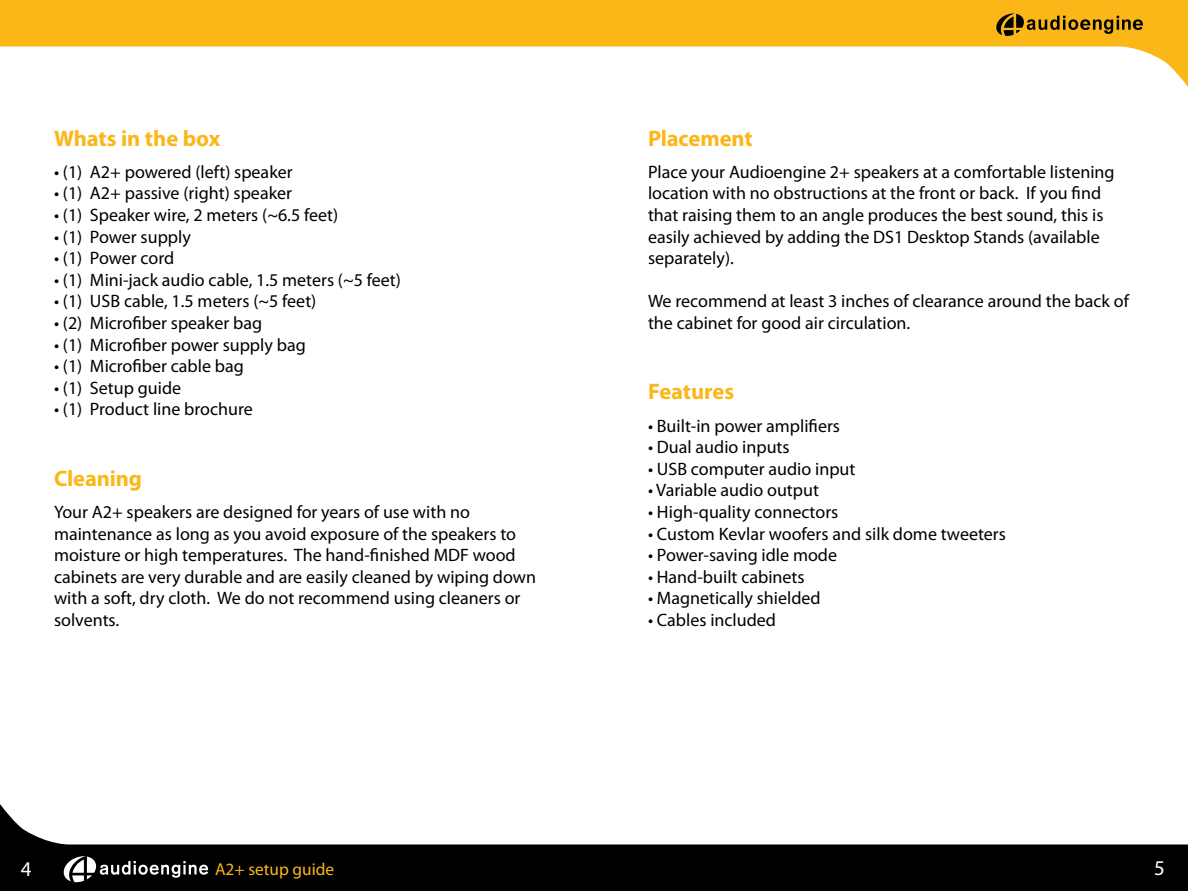
<style>
.page{position:relative;width:1188px;height:891px;background:#fff}
.page>*{position:absolute;margin:0;border:0;box-sizing:border-box;transform-origin:0 0}
.t1{font:700 22.5px "Myriad Pro";letter-spacing:-.005em;color:#fbb718}
.t2{font:21px "Myriad Pro";color:#fff}
.t3{font:18px/21.6px "Myriad Pro";color:#000}
.t4{font:17.25px "Myriad Pro";color:#fbb718}
</style>
<div class="page">
<svg style="left:0;top:804px;width:1188px;height:87px;fill:#000"></svg>
<svg style="left:0;top:0;width:1188px;height:87px;fill:#fbb718"></svg>
<svg style="left:62px;top:855px;width:146px;height:27px"></svg>
<svg style="left:996px;top:13px;width:147px;height:23px;background:#b28211"></svg>
<p class="t1" style="left:54px;top:123px;width:168px">Whats in the box</p>
<p class="t3" style="left:54px;top:161px;width:240px">• (1) A2+ powered (left) speaker</p>
<p class="t3" style="left:54px;top:182px;width:240px">• (1) A2+ passive (right) speaker</p>
<p class="t3" style="left:54px;top:204px;width:286px">• (1) Speaker wire, 2 meters (~6.5 feet)</p>
<p class="t3" style="left:54px;top:225px;width:138px">• (1) Power supply</p>
<p class="t3" style="left:54px;top:247px;width:122px">• (1) Power cord</p>
<p class="t3" style="left:54px;top:269px;width:348px">• (1) Mini-jack audio cable, 1.5 meters (~5 feet)</p>
<p class="t3" style="left:54px;top:290px;width:264px">• (1) USB cable, 1.5 meters (~5 feet)</p>
<p class="t3" style="left:54px;top:312px;width:210px">• (2) Microfiber speaker bag</p>
<p class="t3" style="left:54px;top:333px;width:253px">• (1) Microfiber power supply bag</p>
<p class="t3" style="left:54px;top:355px;width:191px">• (1) Microfiber cable bag</p>
<p class="t3" style="left:54px;top:377px;width:129px">• (1) Setup guide</p>
<p class="t3" style="left:54px;top:398px;width:200px">• (1) Product line brochure</p>
<p class="t1" style="left:54px;top:464px;width:90px">Cleaning</p>
<p class="t3" style="left:54px;top:501px;width:484px">Your A2+ speakers are designed for years of use with no maintenance as long as you avoid exposure of the speakers to moisture or high temperatures. The hand-finished MDF wood cabinets are very durable and are easily cleaned by wiping down with a soft, dry cloth. We do not recommend using cleaners or solvents.</p>
<p class="t1" style="left:648px;top:123px;width:106px">Placement</p>
<p class="t3" style="left:648px;top:161px;width:468px">Place your Audioengine 2+ speakers at a comfortable listening location with no obstructions at the front or back. If you find that raising them to an angle produces the best sound, this is easily achieved by adding the DS1 Desktop Stands (available separately).</p>
<p class="t3" style="left:648px;top:290px;width:483px">We recommend at least 3 inches of clearance around the back of the cabinet for good air circulation.</p>
<p class="t1" style="left:648px;top:377px;width:88px">Features</p>
<p class="t3" style="left:648px;top:414px;width:194px">• Built-in power amplifiers</p>
<p class="t3" style="left:648px;top:436px;width:143px">• Dual audio inputs</p>
<p class="t3" style="left:648px;top:458px;width:209px">• USB computer audio input</p>
<p class="t3" style="left:648px;top:479px;width:173px">• Variable audio output</p>
<p class="t3" style="left:648px;top:501px;width:192px">• High-quality connectors</p>
<p class="t3" style="left:648px;top:522px;width:359px">• Custom Kevlar woofers and silk dome tweeters</p>
<p class="t3" style="left:648px;top:544px;width:191px">• Power-saving idle mode</p>
<p class="t3" style="left:648px;top:566px;width:158px">• Hand-built cabinets</p>
<p class="t3" style="left:648px;top:587px;width:174px">• Magnetically shielded</p>
<p class="t3" style="left:648px;top:609px;width:130px">• Cables included</p>
<p class="t2" style="left:21px;top:856px;width:12px">4</p>
<p class="t4" style="left:215px;top:859px;width:121px">A2+ setup guide</p>
<p class="t2" style="left:1154px;top:855px;width:12px">5</p>
</div>
